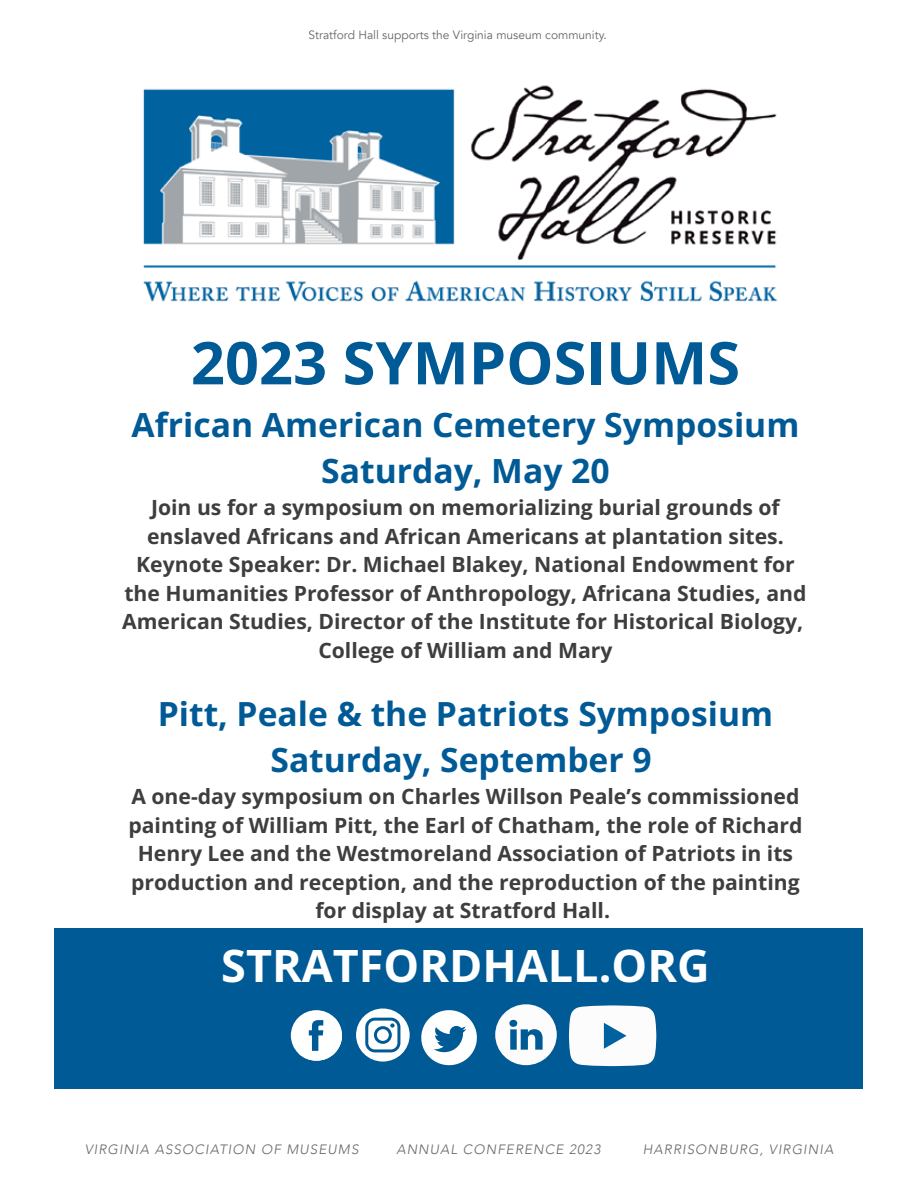
<style>
.page{position:relative;width:918px;height:1188px;background:#fff}
.page>*{position:absolute;margin:0;border:0;box-sizing:border-box;transform-origin:0 0}
.t1{font:700 58.95px "Open Sans";color:#005a96}
.t2{font:700 44.55px "Open Sans";color:#fff}
.t3{font:700 33.3px/46.2px "Open Sans";color:#005a96;text-align:center}
.t4{font:700 21px/28.5px "Open Sans";color:#3e3e3f;text-align:center}
.t5{font:italic 300 13.5px "Avenir";letter-spacing:.08em;color:#666767}
.t6{font:12px "Avenir";color:#666767}
</style>
<div class="page">
<div style="left:54px;top:928px;width:809px;height:161px;background:#005a96"></div>
<svg style="left:421px;top:1010px;width:56px;height:55px"></svg>
<div style="left:291px;top:1010px;width:51px;height:51px;background:#fff;border-radius:50%"></div>
<svg style="left:298px;top:1018px;width:44px;height:43px"></svg>
<svg style="left:356px;top:1009px;width:54px;height:53px"></svg>
<img style="left:143px;top:85px;width:635px;height:217px">
<svg style="left:569px;top:1005px;width:87px;height:61px"></svg>
<svg style="left:495px;top:1004px;width:62px;height:61px"></svg>
<p class="t6" style="left:308px;top:28px;width:300px">Stratford Hall supports the Virginia museum community.</p>
<h1 class="t1" style="left:191px;top:323px;width:551px">2023 SYMPOSIUMS</h1>
<h3 class="t3" style="left:132px;top:401px;width:669px">African American Cemetery Symposium<br>Saturday, May 20</h3>
<p class="t4" style="left:122px;top:493px;width:686px">Join us for a symposium on memorializing burial grounds of enslaved Africans and African Americans at plantation sites.<br>Keynote Speaker: Dr. Michael Blakey, National Endowment for the Humanities Professor of Anthropology, Africana Studies, and American Studies, Director of the Institute for Historical Biology, College of William and Mary</p>
<h3 class="t3" style="left:158px;top:690px;width:617px">Pitt, Peale &amp; the Patriots Symposium<br>Saturday, September 9</h3>
<p class="t4" style="left:128px;top:782px;width:676px">A one-day symposium on Charles Willson Peale’s commissioned painting of William Pitt, the Earl of Chatham, the role of Richard Henry Lee and the Westmoreland Association of Patriots in its production and reception, and the reproduction of the painting for display at Stratford Hall.</p>
<h2 class="t2" style="left:221px;top:935px;width:490px">STRATFORDHALL.ORG</h2>
<p class="t5" style="left:85px;top:1142px;width:275px">VIRGINIA ASSOCIATION OF MUSEUMS</p>
<p class="t5" style="left:396px;top:1142px;width:206px">ANNUAL CONFERENCE 2023</p>
<p class="t5" style="left:643px;top:1142px;width:192px">HARRISONBURG, VIRGINIA</p>
</div>
